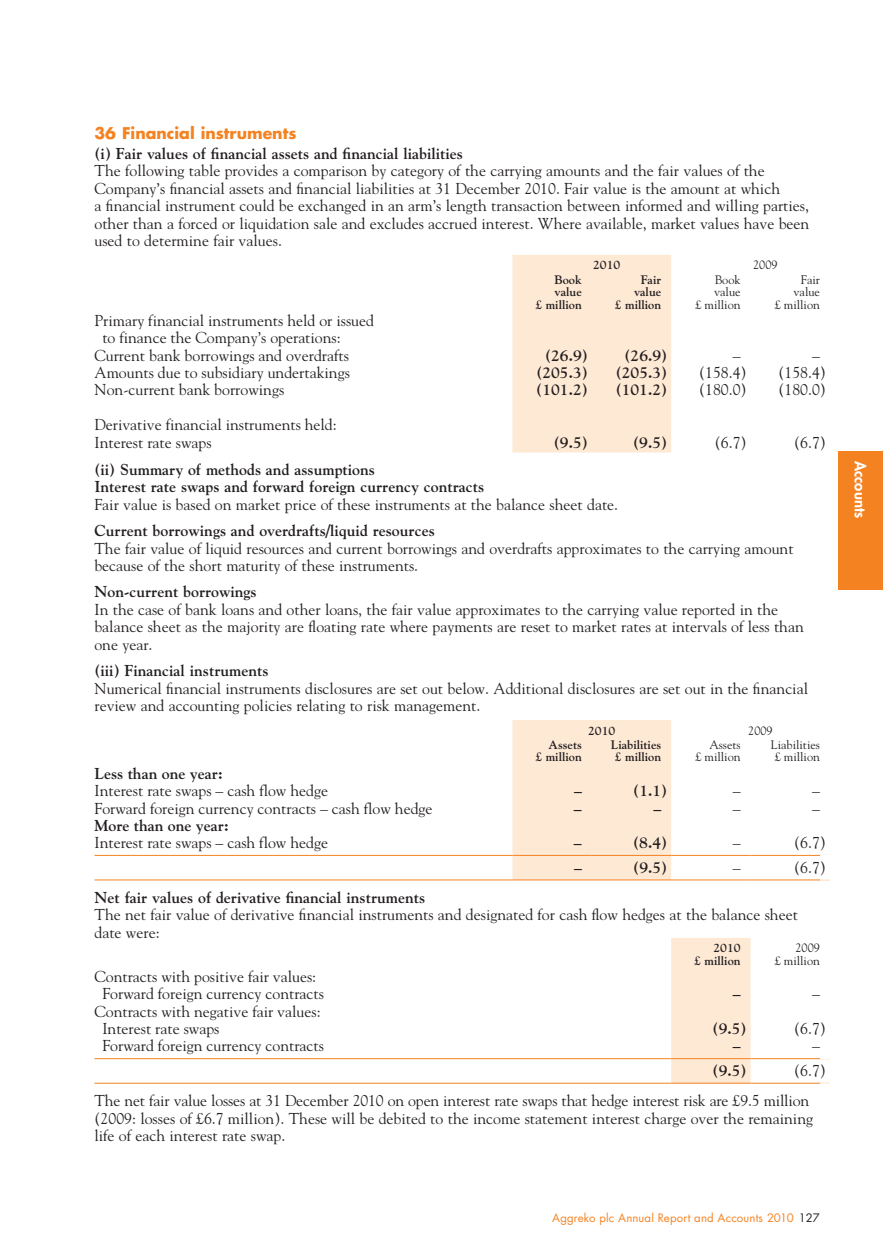
<style>
.page{position:relative;width:883px;height:1260px;background:#fff}
.page>*{position:absolute;margin:0;border:0;box-sizing:border-box;transform-origin:0 0}
.t1{font:15.75px/17.5px "Goudy";color:#231f20}
.t2{font:700 15.75px/17.5px "Goudy";color:#231f20}
.t3{font:700 15.75px "Futura";color:#f58220}
.t4{font:800 14.88px "Futura";color:#fff}
.t5{font:700 12.25px/12.2px "Goudy";color:#231f20;text-align:right}
.t6{font:12.25px/12.2px "Goudy";color:#231f20;text-align:right}
.t7{font:11.38px "Futura";letter-spacing:.015em;color:#f58220}
.s1{color:#231f20}
</style>
<div class="page">
<div style="left:838px;top:451px;width:45px;height:139px;background:#f58220"></div>
<div style="left:512px;top:255px;width:159px;height:198px;background:#fee9d5"></div>
<div style="left:512px;top:720px;width:159px;height:160px;background:#fee9d5"></div>
<hr style="left:94px;top:880px;width:418px;height:1px;background:#f58220">
<hr style="left:512px;top:880px;width:80px;height:1px;background:#f58220">
<hr style="left:592px;top:880px;width:79px;height:1px;background:#f58220">
<hr style="left:671px;top:880px;width:80px;height:1px;background:#f58220">
<hr style="left:751px;top:880px;width:79px;height:1px;background:#f58220">
<hr style="left:94px;top:855px;width:418px;height:1px;background:#f58220">
<hr style="left:512px;top:855px;width:80px;height:1px;background:#f58220">
<hr style="left:592px;top:855px;width:79px;height:1px;background:#f58220">
<hr style="left:671px;top:855px;width:80px;height:1px;background:#f58220">
<hr style="left:751px;top:855px;width:79px;height:1px;background:#f58220">
<svg style="left:820px;top:879px;width:10px;height:2px"></svg>
<div style="left:671px;top:938px;width:80px;height:145px;background:#fee9d5"></div>
<hr style="left:94px;top:1083px;width:577px;height:1px;background:#f58220">
<hr style="left:671px;top:1083px;width:80px;height:1px;background:#f58220">
<hr style="left:751px;top:1083px;width:79px;height:1px;background:#f58220">
<hr style="left:94px;top:1058px;width:577px;height:1px;background:#f58220">
<hr style="left:671px;top:1058px;width:80px;height:1px;background:#f58220">
<hr style="left:751px;top:1058px;width:79px;height:1px;background:#f58220">
<svg style="left:820px;top:1082px;width:10px;height:2px"></svg>
<p class="t3" style="left:94px;top:122px;width:203px">36 Financial instruments</p>
<p class="t2" style="left:94px;top:144px;width:370px">(i) Fair values of financial assets and financial liabilities</p>
<p class="t1" style="left:94px;top:161px;width:716px">The following table provides a comparison by category of the carrying amounts and the fair values of the Company’s financial assets and financial liabilities at 31 December 2010. Fair value is the amount at which<br>a financial instrument could be exchanged in an arm’s length transaction between informed and willing parties, other than a forced or liquidation sale and excludes accrued interest. Where available, market values have been used to determine fair values.</p>
<p class="t5" style="left:593px;top:259px;width:29px">2010</p>
<p class="t6" style="left:753px;top:259px;width:26px">2009</p>
<p class="t5" style="left:536px;top:273px;width:48px">Book value<br>£ million</p>
<p class="t5" style="left:615px;top:273px;width:48px">Fair value<br>£ million</p>
<p class="t6" style="left:695px;top:273px;width:47px">Book value<br>£ million</p>
<p class="t6" style="left:775px;top:273px;width:47px">Fair value<br>£ million</p>
<p class="t1" style="left:94px;top:311px;width:281px">Primary financial instruments held or issued</p>
<p class="t1" style="left:102px;top:329px;width:240px">to finance the Company’s operations:</p>
<p class="t1" style="left:94px;top:346px;width:256px">Current bank borrowings and overdrafts</p>
<p class="t2" style="left:545px;top:346px;width:44px">(26.9)</p>
<p class="t2" style="left:624px;top:346px;width:44px">(26.9)</p>
<p class="t1" style="left:733px;top:346px;width:9px">–</p>
<p class="t1" style="left:812px;top:346px;width:9px">–</p>
<p class="t1" style="left:94px;top:363px;width:257px">Amounts due to subsidiary undertakings</p>
<p class="t2" style="left:536px;top:364px;width:53px">(205.3)</p>
<p class="t2" style="left:616px;top:364px;width:53px">(205.3)</p>
<p class="t1" style="left:699px;top:363px;width:49px">(158.4)</p>
<p class="t1" style="left:778px;top:363px;width:49px">(158.4)</p>
<p class="t1" style="left:94px;top:381px;width:191px">Non-current bank borrowings</p>
<p class="t2" style="left:536px;top:381px;width:53px">(101.2)</p>
<p class="t2" style="left:616px;top:381px;width:53px">(101.2)</p>
<p class="t1" style="left:699px;top:381px;width:49px">(180.0)</p>
<p class="t1" style="left:778px;top:381px;width:49px">(180.0)</p>
<p class="t1" style="left:94px;top:416px;width:244px">Derivative financial instruments held:<br>Interest rate swaps</p>
<p class="t2" style="left:554px;top:433px;width:36px">(9.5)</p>
<p class="t2" style="left:633px;top:433px;width:36px">(9.5)</p>
<p class="t1" style="left:715px;top:433px;width:33px">(6.7)</p>
<p class="t1" style="left:794px;top:433px;width:33px">(6.7)</p>
<p class="t2" style="left:94px;top:460px;width:391px">(ii) Summary of methods and assumptions<br>Interest rate swaps and forward foreign currency contracts</p>
<p class="t1" style="left:94px;top:495px;width:525px">Fair value is based on market price of these instruments at the balance sheet date.</p>
<p class="t2" style="left:94px;top:522px;width:342px">Current borrowings and overdrafts/liquid resources</p>
<p class="t1" style="left:94px;top:539px;width:701px">The fair value of liquid resources and current borrowings and overdrafts approximates to the carrying amount because of the short maturity of these instruments.</p>
<p class="t2" style="left:94px;top:583px;width:164px">Non-current borrowings</p>
<p class="t1" style="left:94px;top:600px;width:711px">In the case of bank loans and other loans, the fair value approximates to the carrying value reported in the balance sheet as the majority are floating rate where payments are reset to market rates at intervals of less than one year.</p>
<p class="t2" style="left:94px;top:662px;width:176px">(iii) Financial instruments</p>
<p class="t1" style="left:94px;top:679px;width:715px">Numerical financial instruments disclosures are set out below. Additional disclosures are set out in the financial review and accounting policies relating to risk management.</p>
<p class="t5" style="left:588px;top:724px;width:29px">2010</p>
<p class="t6" style="left:748px;top:724px;width:26px">2009</p>
<p class="t5" style="left:536px;top:739px;width:48px">Assets<br>£ million</p>
<p class="t5" style="left:611px;top:739px;width:52px;text-align:center">Liabilities £ million</p>
<p class="t6" style="left:695px;top:738px;width:47px">Assets<br>£ million</p>
<p class="t6" style="left:771px;top:738px;width:51px;text-align:center">Liabilities £ million</p>
<p class="t2" style="left:94px;top:764px;width:130px">Less than one year:</p>
<p class="t1" style="left:94px;top:781px;width:235px">Interest rate swaps – cash flow hedge</p>
<p class="t2" style="left:574px;top:782px;width:9px">–</p>
<p class="t2" style="left:633px;top:782px;width:36px">(1.1)</p>
<p class="t1" style="left:733px;top:781px;width:9px">–</p>
<p class="t1" style="left:812px;top:781px;width:9px">–</p>
<p class="t1" style="left:94px;top:799px;width:340px">Forward foreign currency contracts – cash flow hedge</p>
<p class="t2" style="left:574px;top:799px;width:9px">–</p>
<p class="t2" style="left:653px;top:799px;width:9px">–</p>
<p class="t1" style="left:733px;top:799px;width:9px">–</p>
<p class="t1" style="left:812px;top:799px;width:9px">–</p>
<p class="t2" style="left:94px;top:816px;width:136px">More than one year:</p>
<p class="t1" style="left:94px;top:834px;width:235px">Interest rate swaps – cash flow hedge</p>
<p class="t2" style="left:574px;top:834px;width:9px">–</p>
<p class="t2" style="left:633px;top:834px;width:36px">(8.4)</p>
<p class="t1" style="left:733px;top:834px;width:9px">–</p>
<p class="t1" style="left:794px;top:834px;width:33px">(6.7)</p>
<p class="t2" style="left:574px;top:858px;width:9px">–</p>
<p class="t2" style="left:633px;top:858px;width:36px">(9.5)</p>
<p class="t1" style="left:733px;top:858px;width:9px">–</p>
<p class="t1" style="left:794px;top:858px;width:33px">(6.7)</p>
<p class="t2" style="left:94px;top:888px;width:332px">Net fair values of derivative financial instruments</p>
<p class="t1" style="left:94px;top:906px;width:705px">The net fair value of derivative financial instruments and designated for cash flow hedges at the balance sheet date were:</p>
<p class="t5" style="left:694px;top:942px;width:48px">2010<br>£ million</p>
<p class="t6" style="left:775px;top:942px;width:47px">2009<br>£ million</p>
<p class="t1" style="left:94px;top:967px;width:231px;text-align:center">Contracts with positive fair values:<br>Forward foreign currency contracts</p>
<p class="t2" style="left:733px;top:985px;width:9px">–</p>
<p class="t1" style="left:812px;top:985px;width:9px">–</p>
<p class="t1" style="left:102px;top:1002px;width:220px;text-indent:-8px">Contracts with negative fair values:<br>Interest rate swaps</p>
<p class="t2" style="left:713px;top:1020px;width:36px">(9.5)</p>
<p class="t1" style="left:794px;top:1019px;width:33px">(6.7)</p>
<p class="t1" style="left:102px;top:1037px;width:223px">Forward foreign currency contracts</p>
<p class="t2" style="left:733px;top:1037px;width:9px">–</p>
<p class="t1" style="left:812px;top:1037px;width:9px">–</p>
<p class="t2" style="left:713px;top:1061px;width:36px">(9.5)</p>
<p class="t1" style="left:94px;top:1055px;width:733px;line-height:30.1px;text-indent:700px">(6.7)<br>The net fair value losses at 31 December 2010 on open interest rate swaps that hedge interest risk are £9.5 million</p>
<p class="t1" style="left:94px;top:1109px;width:720px">(2009: losses of £6.7 million). These will be debited to the income statement interest charge over the remaining life of each interest rate swap.</p>
<p class="t7" style="left:552px;top:1210px;width:269px">Aggreko plc Annual Report and Accounts 2010 <span class="s1">127</span></p>
<p class="t4" style="left:870px;top:461px;width:58px;rotate:90deg">Accounts</p>
</div>
